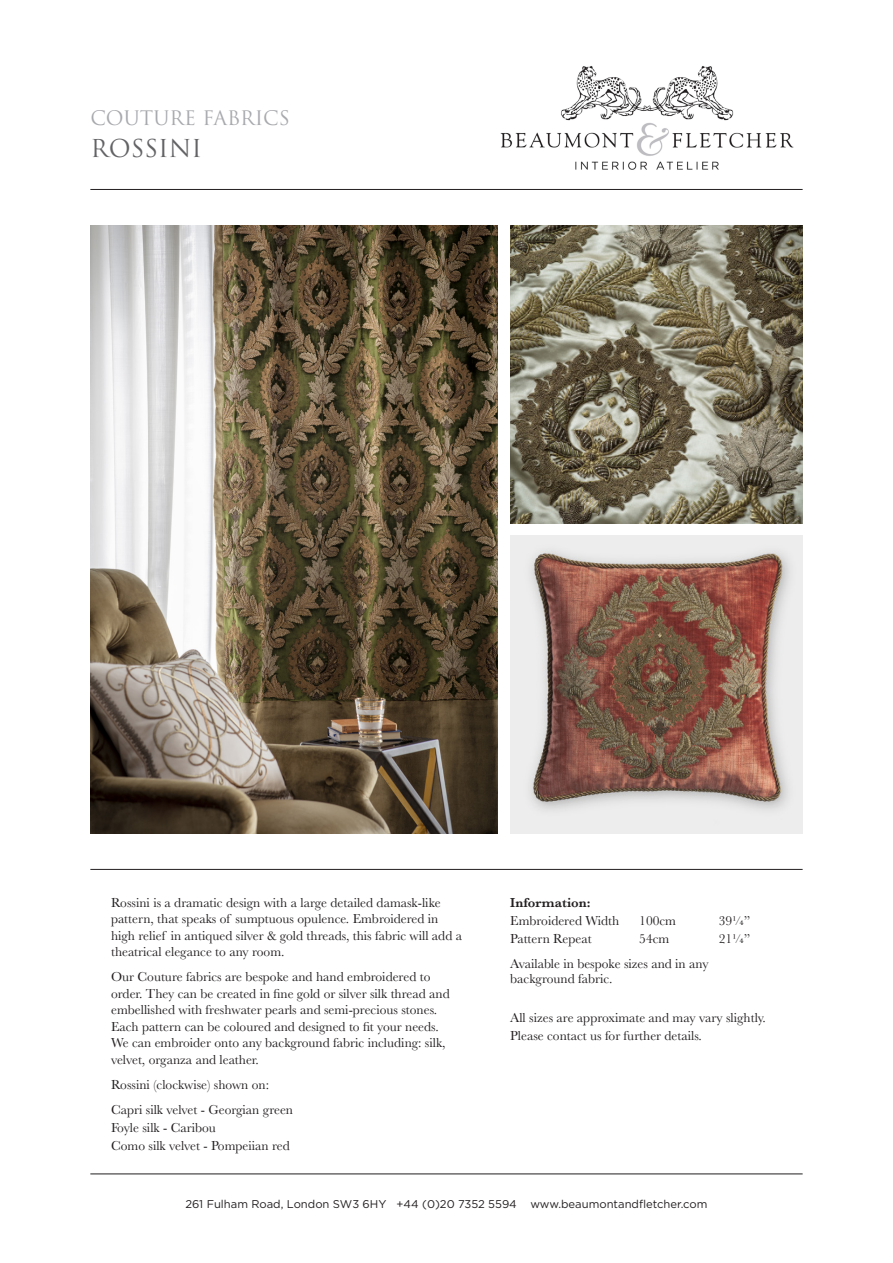
<style>
.page{position:relative;width:893px;height:1263px;background:#fff}
.page>*{position:absolute;margin:0;border:0;box-sizing:border-box;transform-origin:0 0}
.t1{font:24px "Trajan Pro";color:#636366}
.t2{font:19.5px "Trajan Pro";color:#a8a9ad}
.t3{font:13.5px/16.5px "Baskerville";color:#231f20}
.t4{font:600 13.5px "Baskerville";color:#231f20}
.t5{font:11.25px "Gotham";color:#231f20}
</style>
<div class="page">
<hr style="left:90px;top:1174px;width:713px;height:1px;background:#231f20">
<hr style="left:90px;top:189px;width:713px;height:1px;background:#231f20">
<hr style="left:90px;top:869px;width:713px;height:1px;background:#231f20">
<img style="left:500px;top:66px;width:294px;height:104px">
<img style="left:90px;top:225px;width:407px;height:608px">
<img style="left:510px;top:225px;width:293px;height:298px">
<img style="left:510px;top:536px;width:293px;height:297px">
<p class="t2" style="left:90px;top:106px;width:201px">COUTURE FABRICS</p>
<p class="t1" style="left:90px;top:133px;width:113px">ROSSINI</p>
<p class="t3" style="left:111px;top:894px;width:352px">Rossini is a dramatic design with a large detailed damask-like pattern, that speaks of sumptuous opulence. Embroidered in high relief in antiqued silver &amp; gold threads, this fabric will add a theatrical elegance to any room.</p>
<p class="t3" style="left:111px;top:969px;width:340px">Our Couture fabrics are bespoke and hand embroidered to order. They can be created in fine gold or silver silk thread and embellished with freshwater pearls and semi-precious stones.<br>Each pattern can be coloured and designed to fit your needs.<br>We can embroider onto any background fabric including: silk, velvet, organza and leather.</p>
<p class="t3" style="left:111px;top:1076px;width:160px">Rossini (clockwise) shown on:</p>
<p class="t3" style="left:111px;top:1101px;width:184px;line-height:18px">Capri silk velvet - Georgian green<br>Foyle silk - Caribou<br>Como silk velvet - Pompeiian red</p>
<p class="t4" style="left:510px;top:893px;width:82px">Information:</p>
<p class="t3" style="left:510px;top:912px;width:110px">Embroidered Width</p>
<p class="t3" style="left:639px;top:912px;width:38px">100cm</p>
<p class="t3" style="left:719px;top:912px;width:33px">39¼”</p>
<p class="t3" style="left:510px;top:930px;width:83px">Pattern Repeat</p>
<p class="t3" style="left:639px;top:930px;width:32px">54cm</p>
<p class="t3" style="left:719px;top:930px;width:33px">21¼”</p>
<p class="t3" style="left:510px;top:955px;width:200px">Available in bespoke sizes and in any</p>
<p class="t3" style="left:510px;top:970px;width:104px">background fabric.</p>
<p class="t3" style="left:510px;top:1010px;width:257px">All sizes are approximate and may vary slightly.</p>
<p class="t3" style="left:510px;top:1028px;width:193px">Please contact us for further details.</p>
<p class="t5" style="left:185px;top:1197px;width:524px">261 Fulham Road, London SW3 6HY +44 (0)20 7352 5594 www.beaumontandfletcher.com</p>
</div>
